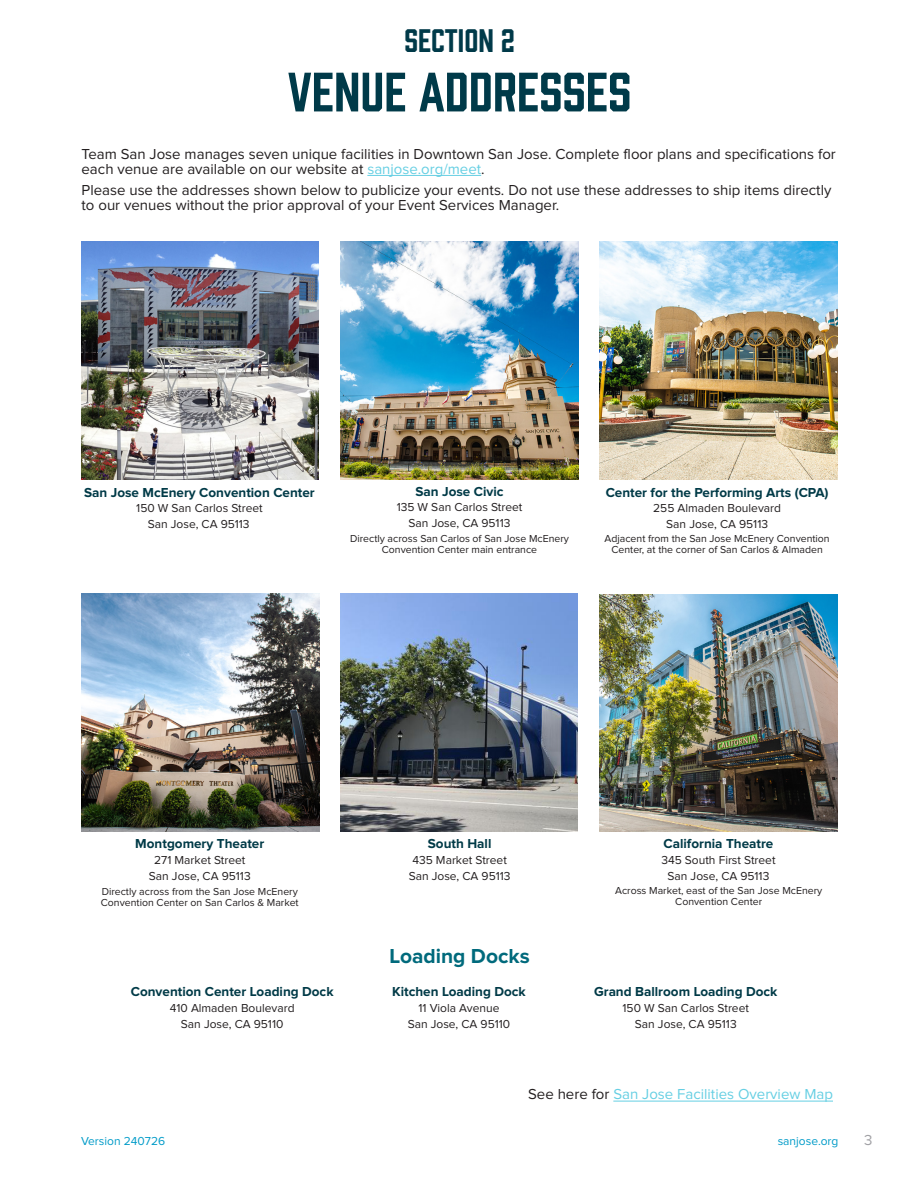
<style>
.page{position:relative;width:918px;height:1188px;background:#fff}
.page>*{position:absolute;margin:0;border:0;box-sizing:border-box;transform-origin:0 0}
.t1{font:51px "Prohibition";color:#003a49}
.t2{font:30px "Prohibition";color:#003a49}
.t3{font:700 21px "Proxima Nova";color:#006a7c}
.t4{font:15px/15px "Proxima Nova";color:#231f20}
.t5{font:15px "Proxima Nova";color:#66cfe3}
.t6{font:15px "Proxima Nova";color:#a1a1a5}
.t7{font:700 13.5px "Proxima Nova";color:#003a47}
.t8{font:12px "Proxima Nova";color:#231f20}
.t9{font:12px "Proxima Nova";color:#009bc8}
.t10{font:10.5px/10.5px "Proxima Nova";color:#231f20;text-align:center}
.s1{color:#66cfe3}
.s2{color:#231f20}
</style>
<div class="page">
<img style="left:81px;top:242px;width:238px;height:238px">
<img style="left:340px;top:594px;width:238px;height:237px">
<hr style="left:613px;top:1101px;width:220px;height:1px;background:#66cfe3">
<hr style="left:367px;top:175px;width:114px;height:1px;background:#66cfe3">
<img style="left:600px;top:594px;width:237px;height:238px">
<img style="left:600px;top:242px;width:238px;height:238px">
<img style="left:341px;top:242px;width:237px;height:238px">
<img style="left:82px;top:594px;width:237px;height:237px">
<p class="t2" style="left:404px;top:20px;width:112px">SECTION 2</p>
<p class="t1" style="left:288px;top:57px;width:345px">VENUE ADDRESSES</p>
<p class="t4" style="left:82px;top:146px;width:756px">Team San Jose manages seven unique facilities in Downtown San Jose. Complete floor plans and specifications for each venue are available on our website at <span class="s1">sanjose.org/meet</span>.</p>
<p class="t4" style="left:82px;top:183px;width:751px">Please use the addresses shown below to publicize your events. Do not use these addresses to ship items directly to our venues without the prior approval of your Event Services Manager.</p>
<p class="t7" style="left:84px;top:485px;width:232px">San Jose McEnery Convention Center</p>
<p class="t8" style="left:136px;top:502px;width:128px">150 W San Carlos Street</p>
<p class="t8" style="left:148px;top:518px;width:103px">San Jose, CA 95113</p>
<p class="t7" style="left:415px;top:484px;width:90px">San Jose Civic</p>
<p class="t8" style="left:397px;top:501px;width:127px">135 W San Carlos Street</p>
<p class="t8" style="left:409px;top:517px;width:103px">San Jose, CA 95113</p>
<p class="t10" style="left:350px;top:533px;width:221px">Directly across San Carlos of San Jose McEnery<br>Convention Center main entrance</p>
<p class="t7" style="left:606px;top:484px;width:224px">Center for the Performing Arts (CPA)</p>
<p class="t8" style="left:653px;top:502px;width:129px">255 Almaden Boulevard</p>
<p class="t8" style="left:666px;top:517px;width:103px">San Jose, CA 95113</p>
<p class="t10" style="left:605px;top:533px;width:227px">Adjacent from the San Jose McEnery Convention<br>Center, at the corner of San Carlos &amp; Almaden</p>
<p class="t7" style="left:135px;top:836px;width:130px">Montgomery Theater</p>
<p class="t8" style="left:154px;top:854px;width:93px">271 Market Street</p>
<p class="t8" style="left:149px;top:869px;width:103px">San Jose, CA 95113</p>
<p class="t10" style="left:101px;top:886px;width:199px;text-align:left">Directly across from the San Jose McEnery<br>Convention Center on San Carlos &amp; Market</p>
<p class="t7" style="left:131px;top:984px;width:204px">Convention Center Loading Dock</p>
<p class="t8" style="left:170px;top:1002px;width:126px">410 Almaden Boulevard</p>
<p class="t8" style="left:181px;top:1017px;width:104px">San Jose, CA 95110</p>
<p class="t7" style="left:428px;top:836px;width:65px">South Hall</p>
<p class="t8" style="left:412px;top:854px;width:96px">435 Market Street</p>
<p class="t8" style="left:409px;top:869px;width:103px">San Jose, CA 95113</p>
<p class="t3" style="left:389px;top:944px;width:142px">Loading Docks</p>
<p class="t7" style="left:392px;top:984px;width:135px">Kitchen Loading Dock</p>
<p class="t8" style="left:418px;top:1002px;width:83px">11 Viola Avenue</p>
<p class="t8" style="left:408px;top:1017px;width:104px">San Jose, CA 95110</p>
<p class="t7" style="left:664px;top:836px;width:111px">California Theatre</p>
<p class="t8" style="left:661px;top:854px;width:116px">345 South First Street</p>
<p class="t8" style="left:668px;top:869px;width:103px">San Jose, CA 95113</p>
<p class="t10" style="left:615px;top:885px;width:209px">Across Market, east of the San Jose McEnery<br>Convention Center</p>
<p class="t7" style="left:594px;top:984px;width:185px">Grand Ballroom Loading Dock</p>
<p class="t8" style="left:623px;top:1002px;width:128px">150 W San Carlos Street</p>
<p class="t8" style="left:635px;top:1017px;width:103px">San Jose, CA 95113</p>
<p class="t5" style="left:528px;top:1086px;width:306px"><span class="s2">See here for</span> San Jose Facilities Overview Map</p>
<p class="t9" style="left:81px;top:1134px;width:86px">Version 240726</p>
<p class="t9" style="left:778px;top:1134px;width:62px">sanjose.org</p>
<p class="t6" style="left:864px;top:1132px;width:10px">3</p>
</div>
